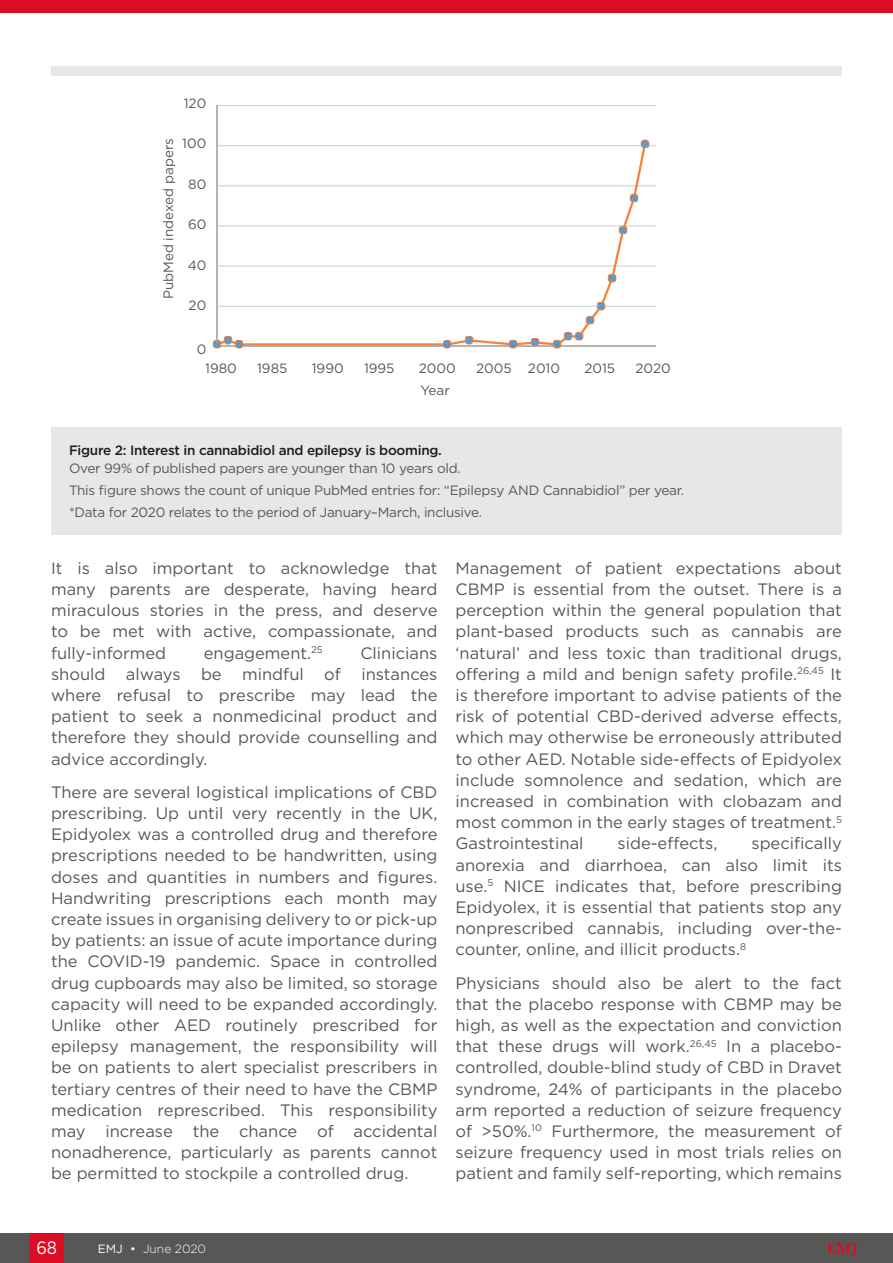
<style>
.page{position:relative;width:893px;height:1263px;background:#fff}
.page>*{position:absolute;margin:0;border:0;box-sizing:border-box;transform-origin:0 0}
.t1{font:18px "Gotham";color:#fff;scale:.9 1}
.H1b__Symposium_Titl{font:16.5px/21.1px "Gotham";color:#575756;text-align:justify}
.t2{font:700 15px "Palatino Linotype";color:#dc0c23}
.t3{font:13.5px "Gotham";letter-spacing:-.02em;color:#575756}
.t4{font:500 13.5px/18px "Gotham";letter-spacing:-.02em;color:#1d1d1d}
.t5{font:13.5px "Gotham";color:#575756}
.t6{font:300 12px "Gotham";color:#fff}
.s1{font-weight:400;color:#575756}
.s2{font-weight:400}
</style>
<div class="page">
<div style="left:0;top:1233px;width:893px;height:30px;background:#575756"></div>
<div style="left:30px;top:1233px;width:34px;height:30px;background:#dc0c23"></div>
<div style="left:0;top:0;width:893px;height:13px;background:#dc0c23"></div>
<hr style="left:217px;top:306px;width:439px;height:1px;background:#cfd2d0">
<hr style="left:217px;top:266px;width:439px;height:1px;background:#cfd2d0">
<hr style="left:217px;top:225px;width:439px;height:2px;background:#cfd2d0">
<hr style="left:217px;top:185px;width:439px;height:1px;background:#cfd2d0">
<hr style="left:217px;top:145px;width:439px;height:1px;background:#cfd2d0">
<hr style="left:217px;top:105px;width:439px;height:1px;background:#cfd2d0">
<hr style="left:217px;top:106px;width:1px;height:240px;background:#b3b6b6">
<hr style="left:217px;top:346px;width:439px;height:1px;background:#b3b6b6">
<svg style="left:218px;top:142px;width:428px;height:204px"></svg>
<svg style="left:641px;top:139px;width:8px;height:9px"></svg>
<svg style="left:630px;top:193px;width:8px;height:9px"></svg>
<svg style="left:619px;top:226px;width:8px;height:8px"></svg>
<svg style="left:608px;top:274px;width:8px;height:8px"></svg>
<svg style="left:586px;top:302px;width:19px;height:23px"></svg>
<svg style="left:553px;top:332px;width:31px;height:17px"></svg>
<svg style="left:531px;top:338px;width:9px;height:9px"></svg>
<svg style="left:509px;top:340px;width:9px;height:9px"></svg>
<svg style="left:465px;top:336px;width:9px;height:9px"></svg>
<svg style="left:443px;top:340px;width:9px;height:9px"></svg>
<svg style="left:213px;top:336px;width:30px;height:13px"></svg>
<div style="left:51px;top:67px;width:791px;height:9px;background:#e6e7e9"></div>
<div style="left:51px;top:427px;width:791px;height:108px;background:#e6e7e9"></div>
<p class="t3" style="left:184px;top:94px;width:24px">120</p>
<p class="t3" style="left:182px;top:135px;width:26px">100</p>
<p class="t3" style="left:188px;top:175px;width:20px">80</p>
<p class="t3" style="left:188px;top:216px;width:20px">60</p>
<p class="t3" style="left:188px;top:256px;width:20px">40</p>
<p class="t3" style="left:189px;top:297px;width:19px">20</p>
<p class="t3" style="left:197px;top:340px;width:11px">0</p>
<p class="t5" style="left:160px;top:299px;width:163px;rotate:-90deg">PubMed indexed papers</p>
<p class="t3" style="left:205px;top:360px;width:33px">1980</p>
<p class="t3" style="left:257px;top:360px;width:32px">1985</p>
<p class="t3" style="left:312px;top:360px;width:33px">1990</p>
<p class="t3" style="left:364px;top:360px;width:32px">1995</p>
<p class="t3" style="left:419px;top:360px;width:39px">2000</p>
<p class="t5" style="left:476px;top:360px;width:86px">2005 2010</p>
<p class="t3" style="left:584px;top:360px;width:32px">2015</p>
<p class="t3" style="left:635px;top:360px;width:37px">2020</p>
<p class="t3" style="left:420px;top:382px;width:31px">Year</p>
<p class="t4" style="left:69px;top:441px;width:393px">Figure 2: Interest in cannabidiol and epilepsy is booming.<br><span class="s1">Over 99% of published papers are younger than 10 years old.</span></p>
<p class="t3" style="left:69px;top:481px;width:617px">This figure shows the count of unique PubMed entries for: “Epilepsy AND Cannabidiol” per year.</p>
<p class="t3" style="left:69px;top:504px;width:414px">*Data for 2020 relates to the period of January–March, inclusive.</p>
<p class="H1b__Symposium_Titl" style="left:51px;top:557px;width:388px">It is also important to acknowledge that many parents are desperate, having heard miraculous stories in the press, and deserve to be met with active, compassionate, and fully-informed</p>
<p class="H1b__Symposium_Titl" style="left:204px;top:642px;width:121px">engagement.<sup>25</sup></p>
<p class="H1b__Symposium_Titl" style="left:51px;top:642px;width:388px;text-indent:309px">Clinicians should always be mindful of instances where refusal to prescribe may lead the patient to seek a nonmedicinal product and therefore they should provide counselling and advice accordingly.</p>
<p class="H1b__Symposium_Titl" style="left:51px;top:781px;width:388px">There are several logistical implications of CBD prescribing. Up until very recently in the UK, Epidyolex was a controlled drug and therefore prescriptions needed to be handwritten, using doses and quantities in numbers and figures.<br>Handwriting prescriptions each month may create issues in organising delivery to or pick-up by patients: an issue of acute importance during the COVID-19 pandemic. Space in controlled drug cupboards may also be limited, so storage capacity will need to be expanded accordingly.<br>Unlike other AED routinely prescribed for epilepsy management, the responsibility will be on patients to alert specialist prescribers in tertiary centres of their need to have the CBMP medication represcribed. This responsibility may increase the chance of accidental nonadherence, particularly as parents cannot be permitted to stockpile a controlled drug.</p>
<p class="H1b__Symposium_Titl" style="left:455px;top:557px;width:388px">Management of patient expectations about CBMP is essential from the outset. There is a perception within the general population that plant-based products such as cannabis are ‘natural’ and less toxic than traditional drugs, offering a mild and benign safety profile.<sup>26,45</sup> It is therefore important to advise patients of the risk of potential CBD-derived adverse effects, which may otherwise be erroneously attributed to other AED. Notable side-effects of Epidyolex include somnolence and sedation, which are increased in combination with clobazam and most common in the early stages of treatment.<sup>5<br></sup>Gastrointestinal</p>
<p class="H1b__Symposium_Titl" style="left:455px;top:833px;width:388px;text-indent:296px">specifically anorexia and diarrhoea, can also limit its use.<sup>5</sup> NICE indicates that, before prescribing Epidyolex, it is essential that patients stop any nonprescribed cannabis, including over-the&shy;counter, online, and illicit products.<sup>8</sup></p>
<p class="H1b__Symposium_Titl" style="left:455px;top:972px;width:388px">Physicians should also be alert to the fact that the placebo response with CBMP may be high, as well as the expectation and conviction that these drugs will work.<sup>26,45</sup> In a placebo&shy;controlled, double-blind study of CBD in Dravet syndrome, 24% of participants in the placebo arm reported a reduction of seizure frequency of &gt;50%.<sup>10</sup> Furthermore, the measurement of seizure frequency used in most trials relies on patient and family self-reporting, which remains</p>
<p class="H1b__Symposium_Titl" style="left:618px;top:833px;width:101px">side-effects,</p>
<p class="t1" style="left:37px;top:1236px;width:24px">68</p>
<p class="t6" style="left:98px;top:1241px;width:110px"><span class="s2">EMJ •</span> June 2020</p>
<p class="t2" style="left:827px;top:1238px;width:32px">EMJ</p>
</div>
